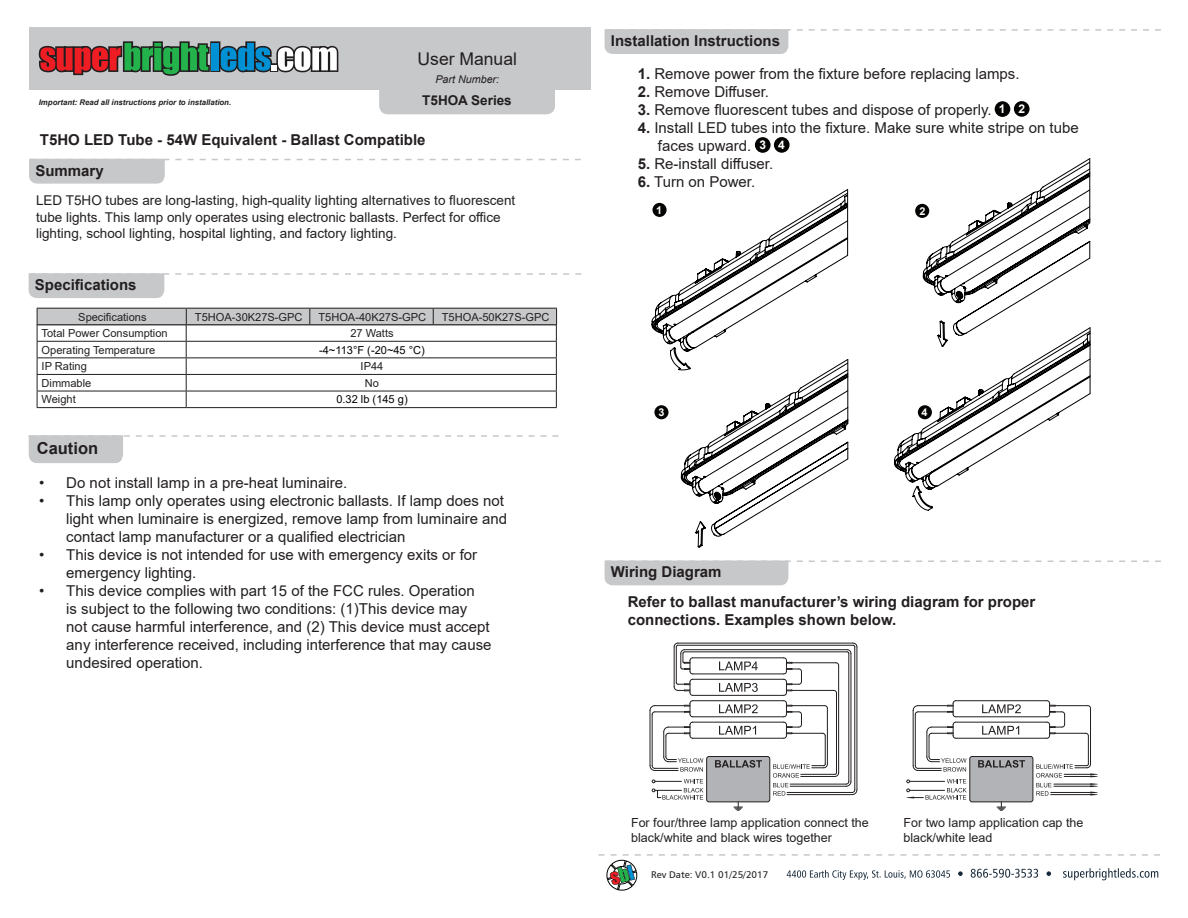
<style>
.page{position:relative;width:1188px;height:918px;background:#fff}
.page>*{position:absolute;margin:0;border:0;box-sizing:border-box;transform-origin:0 0}
.t1{font:17.55px "Arial";color:#231f20}
.t2{font:700 16.5px "Arial";color:#231f20}
.t3{font:15px/18px "Arial";color:#231f20}
.t4{font:700 15px/18px "Arial";color:#231f20}
.t5{font:13.5px/16.2px "Arial";color:#231f20}
.t6{font:700 13.5px "Arial";color:#231f20}
.t7{font:12.45px/15px "Arial";color:#231f20}
.t8{font:700 12px "Arial";color:#fff}
.Whitney_10{font:11.1px "Arial";color:#231f20}
.Whitney_10-2{font:11.1px "Arial";color:#040503}
.t9{font:italic 10.8px "Arial";color:#231f20}
.t10{font:700 10.8px "Arial";color:#fff}
.t11{font:9.75px "Humanist 777 BT Roman B";color:#231f20}
.t12{font:italic 700 7.8px "Arial";color:#231f20}
.s1{font-weight:700}
</style>
<div class="page">
<div style="left:379px;top:89px;width:176px;height:25px;background:#c7c8ca"></div>
<div style="left:29px;top:27px;width:561px;height:62px;background:#c7c8ca"></div>
<svg style="left:38px;top:41px;width:301px;height:35px"></svg>
<svg style="left:605px;top:29px;width:556px;height:25px"></svg>
<svg style="left:605px;top:561px;width:556px;height:24px"></svg>
<svg style="left:598px;top:854px;width:562px;height:37px"></svg>
<svg style="left:29px;top:273px;width:552px;height:25px"></svg>
<svg style="left:29px;top:159px;width:552px;height:25px"></svg>
<svg style="left:29px;top:435px;width:529px;height:28px"></svg>
<hr style="left:37px;top:407px;width:149px;height:1px;background:#231f20">
<hr style="left:186px;top:407px;width:371px;height:1px;background:#231f20">
<svg style="left:37px;top:308px;width:520px;height:99px"></svg>
<hr style="left:37px;top:324px;width:149px;height:1px;background:#231f20">
<hr style="left:186px;top:324px;width:124px;height:1px;background:#231f20">
<hr style="left:310px;top:324px;width:123px;height:1px;background:#231f20">
<hr style="left:433px;top:324px;width:124px;height:1px;background:#231f20">
<div style="left:995px;top:101px;width:15px;height:16px;background:#040503;border-radius:50%"></div>
<div style="left:1014px;top:101px;width:16px;height:16px;background:#040503;border-radius:50%"></div>
<div style="left:755px;top:137px;width:16px;height:16px;background:#040503;border-radius:50%"></div>
<div style="left:774px;top:137px;width:16px;height:16px;background:#040503;border-radius:50%"></div>
<svg style="left:894px;top:158px;width:197px;height:353px"></svg>
<svg style="left:651px;top:189px;width:198px;height:359px"></svg>
<div style="left:652px;top:203px;width:15px;height:14px;background:#040503;border-radius:50%"></div>
<div style="left:915px;top:204px;width:14px;height:14px;background:#040503;border-radius:50%"></div>
<div style="left:654px;top:405px;width:15px;height:14px;background:#040503;border-radius:50%"></div>
<div style="left:918px;top:405px;width:14px;height:14px;background:#040503;border-radius:50%"></div>
<hr style="left:693px;top:658px;width:91px;height:1px;background:#231f20">
<hr style="left:693px;top:674px;width:91px;height:1px;background:#231f20">
<hr style="left:693px;top:679px;width:91px;height:1px;background:#231f20">
<hr style="left:693px;top:695px;width:91px;height:1px;background:#231f20">
<hr style="left:693px;top:700px;width:91px;height:1px;background:#231f20">
<hr style="left:693px;top:717px;width:91px;height:1px;background:#231f20">
<hr style="left:693px;top:722px;width:91px;height:1px;background:#231f20">
<hr style="left:693px;top:738px;width:91px;height:1px;background:#231f20">
<hr style="left:685px;top:652px;width:162px;height:1px;background:#231f20">
<hr style="left:685px;top:649px;width:162px;height:1px;background:#231f20">
<hr style="left:849px;top:653px;width:1px;height:128px;background:#231f20">
<hr style="left:851px;top:653px;width:1px;height:128px;background:#231f20">
<hr style="left:790px;top:784px;width:56px;height:1px;background:#231f20">
<hr style="left:790px;top:786px;width:56px;height:1px;background:#231f20">
<hr style="left:678px;top:645px;width:175px;height:1px;background:#231f20">
<hr style="left:678px;top:643px;width:175px;height:1px;background:#231f20">
<svg style="left:847px;top:643px;width:11px;height:11px"></svg>
<hr style="left:854px;top:647px;width:1px;height:143px;background:#231f20">
<hr style="left:857px;top:647px;width:1px;height:143px;background:#231f20">
<hr style="left:787px;top:792px;width:65px;height:1px;background:#231f20">
<hr style="left:787px;top:794px;width:65px;height:1px;background:#231f20">
<svg style="left:846px;top:781px;width:12px;height:14px"></svg>
<div style="left:707px;top:757px;width:63px;height:45px;background:#b2b3b7;border-radius:2px"></div>
<div style="left:706px;top:756px;width:64px;height:46px;border:1px solid #231f20;border-radius:2px"></div>
<svg style="left:715px;top:760px;width:47px;height:8px"></svg>
<svg style="left:649px;top:643px;width:54px;height:129px"></svg>
<svg style="left:652px;top:779px;width:51px;height:21px"></svg>
<svg style="left:773px;top:657px;width:66px;height:139px"></svg>
<svg style="left:719px;top:662px;width:39px;height:8px"></svg>
<svg style="left:719px;top:683px;width:39px;height:9px"></svg>
<svg style="left:719px;top:704px;width:39px;height:9px"></svg>
<svg style="left:719px;top:726px;width:37px;height:9px"></svg>
<svg style="left:734px;top:802px;width:9px;height:9px"></svg>
<hr style="left:956px;top:700px;width:91px;height:1px;background:#231f20">
<hr style="left:956px;top:717px;width:91px;height:1px;background:#231f20">
<hr style="left:956px;top:722px;width:91px;height:1px;background:#231f20">
<hr style="left:956px;top:738px;width:91px;height:1px;background:#231f20">
<div style="left:970px;top:757px;width:63px;height:45px;background:#b2b3b7;border-radius:2px"></div>
<div style="left:970px;top:756px;width:63px;height:46px;border:1px solid #231f20;border-radius:2px"></div>
<svg style="left:978px;top:760px;width:47px;height:8px"></svg>
<svg style="left:913px;top:700px;width:54px;height:72px"></svg>
<svg style="left:982px;top:704px;width:39px;height:9px"></svg>
<svg style="left:982px;top:726px;width:37px;height:9px"></svg>
<svg style="left:997px;top:802px;width:9px;height:9px"></svg>
<svg style="left:906px;top:779px;width:61px;height:21px"></svg>
<svg style="left:1036px;top:700px;width:62px;height:96px"></svg>
<hr style="left:1051px;top:794px;width:39px;height:1px;background:#231f20">
<p class="t12" style="left:39px;top:97px;width:194px">Important: Read all instructions prior to installation.</p>
<p class="t1" style="left:418px;top:47px;width:101px">User Manual</p>
<p class="t9" style="left:435px;top:72px;width:65px">Part Number:</p>
<p class="t6" style="left:422px;top:91px;width:91px">T5HOA Series</p>
<p class="t4" style="left:40px;top:131px;width:387px">T5HO LED Tube - 54W Equivalent - Ballast Compatible</p>
<p class="t4" style="left:35px;top:162px;width:70px">Summary</p>
<p class="t5" style="left:36px;top:192px;width:481px">LED T5HO tubes are long-lasting, high-quality lighting alternatives to fluorescent tube lights. This lamp only operates using electronic ballasts. Perfect for office lighting, school lighting, hospital lighting, and factory lighting.</p>
<p class="t4" style="left:35px;top:276px;width:103px">Specifications</p>
<p class="Whitney_10" style="left:78px;top:309px;width:70px">Specifications</p>
<p class="Whitney_10" style="left:195px;top:309px;width:109px">T5HOA-30K27S-GPC</p>
<p class="Whitney_10" style="left:318px;top:309px;width:109px">T5HOA-40K27S-GPC</p>
<p class="Whitney_10" style="left:442px;top:309px;width:109px">T5HOA-50K27S-GPC</p>
<p class="Whitney_10" style="left:42px;top:326px;width:128px">Total Power Consumption</p>
<p class="Whitney_10" style="left:350px;top:326px;width:45px">27 Watts</p>
<p class="Whitney_10" style="left:42px;top:342px;width:115px">Operating Temperature</p>
<p class="Whitney_10-2" style="left:319px;top:342px;width:107px">-4~113°F (-20~45 °C)</p>
<p class="Whitney_10" style="left:42px;top:359px;width:47px">IP Rating</p>
<p class="Whitney_10" style="left:361px;top:359px;width:24px">IP44</p>
<p class="Whitney_10" style="left:42px;top:375px;width:51px">Dimmable</p>
<p class="Whitney_10" style="left:365px;top:375px;width:16px">No</p>
<p class="Whitney_10" style="left:42px;top:392px;width:36px">Weight</p>
<p class="Whitney_10-2" style="left:336px;top:392px;width:73px">0.32 lb (145 g)</p>
<p class="t2" style="left:37px;top:436px;width:63px">Caution</p>
<p class="t4" style="left:611px;top:32px;width:171px">Installation Instructions</p>
<p class="t3" style="left:638px;top:65px;width:383px"><span class="s1">1.</span> Remove power from the fixture before replacing lamps.</p>
<p class="t3" style="left:638px;top:83px;width:133px"><span class="s1">2.</span> Remove Diffuser.</p>
<p class="t3" style="left:638px;top:101px;width:356px"><span class="s1">3.</span> Remove fluorescent tubes and dispose of properly.</p>
<p class="t3" style="left:658px;top:119px;width:422px;text-indent:-20px"><span class="s1">4.</span> Install LED tubes into the fixture. Make sure white stripe on tube faces upward.</p>
<p class="t3" style="left:638px;top:155px;width:137px"><span class="s1">5.</span> Re-install diffuser.</p>
<p class="t3" style="left:638px;top:173px;width:119px"><span class="s1">6.</span> Turn on Power.</p>
<p class="t8" style="left:999px;top:101px;width:8px">1</p>
<p class="t8" style="left:1019px;top:100px;width:8px">2</p>
<p class="t8" style="left:760px;top:136px;width:8px">3</p>
<p class="t8" style="left:778px;top:136px;width:8px">4</p>
<p class="t10" style="left:656px;top:202px;width:8px">1</p>
<p class="t10" style="left:919px;top:203px;width:8px">2</p>
<p class="t10" style="left:659px;top:405px;width:8px">3</p>
<p class="t10" style="left:922px;top:405px;width:8px">4</p>
<p class="t3" style="left:39px;top:473px;width:309px">• Do not install lamp in a pre-heat luminaire.</p>
<p class="t3" style="left:66px;top:491px;width:442px;text-indent:-27px">• This lamp only operates using electronic ballasts. If lamp does not light when luminaire is energized, remove lamp from luminaire and contact lamp manufacturer or a qualified electrician</p>
<p class="t3" style="left:66px;top:545px;width:412px;text-indent:-27px">• This device is not intended for use with emergency exits or for emergency lighting.</p>
<p class="t3" style="left:66px;top:581px;width:427px;text-indent:-27px">• This device complies with part 15 of the FCC rules. Operation<br>is subject to the following two conditions: (1)This device may not cause harmful interference, and (2) This device must accept any interference received, including interference that may cause undesired operation.</p>
<p class="t4" style="left:628px;top:593px;width:409px">Refer to ballast manufacturer’s wiring diagram for proper connections. Examples shown below.</p>
<p class="t4" style="left:611px;top:563px;width:112px">Wiring Diagram</p>
<p class="t7" style="left:631px;top:815px;width:239px">For four/three lamp application connect the black/white and black wires together</p>
<p class="t7" style="left:903px;top:815px;width:182px">For two lamp application cap the black/white lead</p>
<p class="t11" style="left:651px;top:868px;width:119px">Rev Date: V0.1 01/25/2017</p>
</div>
